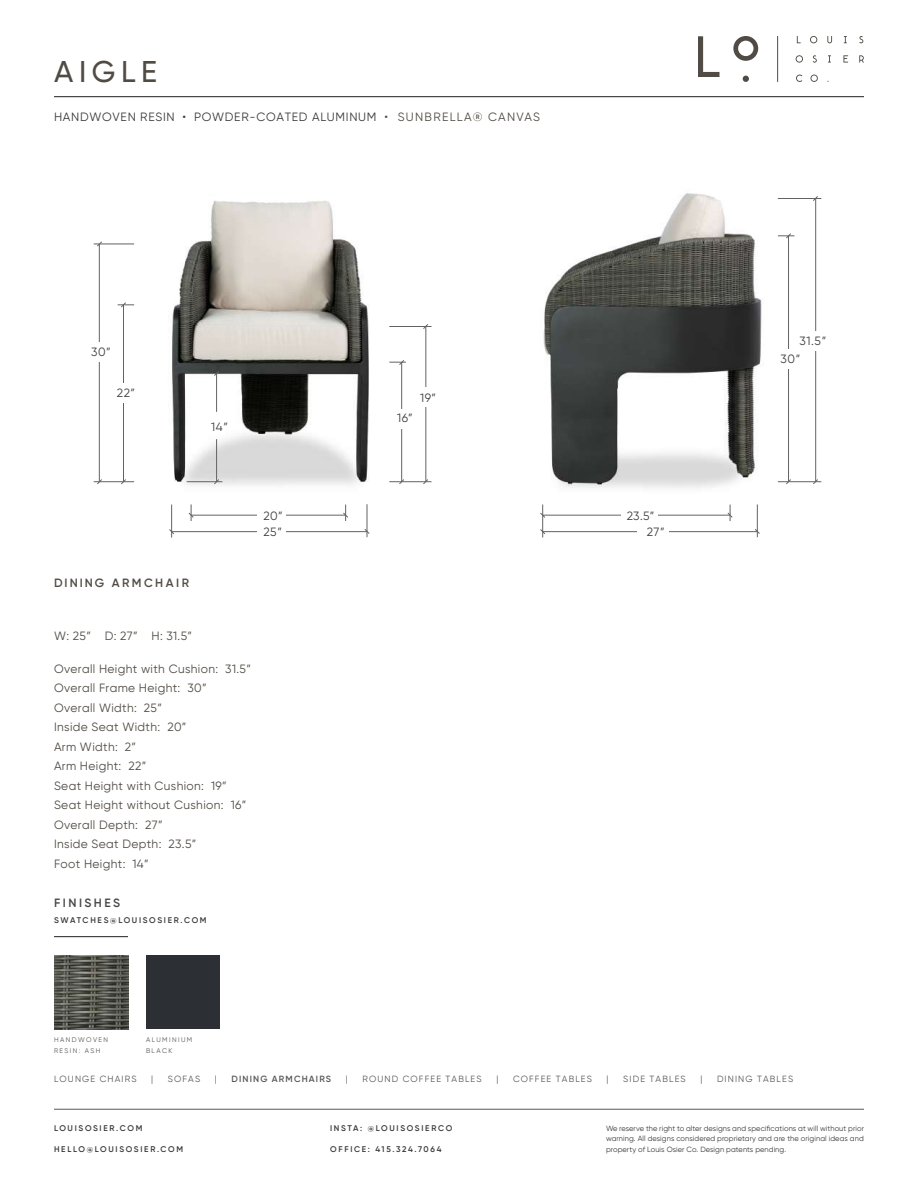
<style>
.page{position:relative;width:918px;height:1188px;background:#fff}
.page>*{position:absolute;margin:0;border:0;box-sizing:border-box;transform-origin:0 0}
.t1{font:500 30px "Gilroy";letter-spacing:.185em;color:#504b44}
.t2{font:12px/19.5px "Gilroy";letter-spacing:.03em;color:#504b44}
.t3{font:12px "Gilroy";letter-spacing:.06em;color:#383a39}
.t4{font:12px/16.5px "Gilroy";letter-spacing:.05em;color:#3e3e3f}
.t5{font:600 12px "Gilroy";letter-spacing:.205em;color:#504b44}
.t6{font:600 12px "Gilroy";letter-spacing:.21em;color:#454647}
.t7{font:9px "Gilroy";letter-spacing:.125em;color:#595855}
.t8{font:600 9px "Gilroy";letter-spacing:.125em;color:#595855}
.t9{font:600 8.25px "Gilroy";letter-spacing:.205em;color:#383a39}
.t10{font:7.5px/10.5px "Gilroy";letter-spacing:.01em;color:#383a39;text-align:justify}
.t11{font:6.75px/10.5px "Gilroy";letter-spacing:.21em;color:#595855}
.s1{color:#504b44}
</style>
<div class="page">
<img style="left:93px;top:200px;width:339px;height:338px">
<img style="left:540px;top:193px;width:282px;height:345px">
<hr style="left:54px;top:1109px;width:810px;height:1px;background:#595855">
<svg style="left:810px;top:36px;width:7px;height:7px"></svg>
<svg style="left:827px;top:36px;width:5px;height:7px"></svg>
<svg style="left:844px;top:36px;width:3px;height:7px"></svg>
<svg style="left:859px;top:36px;width:4px;height:7px"></svg>
<svg style="left:796px;top:55px;width:7px;height:8px"></svg>
<svg style="left:813px;top:55px;width:4px;height:8px"></svg>
<svg style="left:828px;top:55px;width:3px;height:8px"></svg>
<svg style="left:843px;top:55px;width:5px;height:8px"></svg>
<svg style="left:859px;top:55px;width:5px;height:8px"></svg>
<svg style="left:796px;top:75px;width:6px;height:7px"></svg>
<svg style="left:810px;top:75px;width:8px;height:7px"></svg>
<hr style="left:777px;top:36px;width:1px;height:46px;background:#504b44">
<svg style="left:698px;top:36px;width:21px;height:41px"></svg>
<svg style="left:733px;top:36px;width:25px;height:25px"></svg>
<svg style="left:743px;top:76px;width:6px;height:6px"></svg>
<hr style="left:54px;top:96px;width:810px;height:1px;background:#231f20">
<hr style="left:191px;top:515px;width:155px;height:1px;background:#636366">
<svg style="left:343px;top:505px;width:5px;height:16px"></svg>
<div style="left:258px;top:507px;width:28px;height:17px;background:#fff"></div>
<hr style="left:171px;top:505px;width:1px;height:33px;background:#636366">
<svg style="left:169px;top:529px;width:5px;height:5px"></svg>
<svg style="left:188px;top:504px;width:6px;height:17px"></svg>
<hr style="left:172px;top:531px;width:195px;height:1px;background:#636366">
<div style="left:258px;top:524px;width:28px;height:16px;background:#fff"></div>
<hr style="left:367px;top:504px;width:1px;height:33px;background:#636366">
<svg style="left:364px;top:529px;width:6px;height:5px"></svg>
<hr style="left:187px;top:481px;width:35px;height:1px;background:#636366">
<svg style="left:214px;top:479px;width:5px;height:5px"></svg>
<hr style="left:216px;top:439px;width:1px;height:43px;background:#636366">
<svg style="left:214px;top:371px;width:5px;height:5px"></svg>
<hr style="left:401px;top:362px;width:1px;height:120px;background:#636366">
<hr style="left:389px;top:326px;width:42px;height:1px;background:#636366">
<svg style="left:423px;top:324px;width:5px;height:5px"></svg>
<hr style="left:426px;top:327px;width:1px;height:155px;background:#636366">
<hr style="left:389px;top:481px;width:42px;height:1px;background:#636366">
<svg style="left:423px;top:479px;width:5px;height:5px"></svg>
<svg style="left:399px;top:479px;width:5px;height:5px"></svg>
<svg style="left:389px;top:360px;width:17px;height:5px"></svg>
<div style="left:423px;top:388px;width:10px;height:19px;background:#fff"></div>
<div style="left:397px;top:409px;width:9px;height:19px;background:#fff"></div>
<hr style="left:123px;top:305px;width:1px;height:177px;background:#636366">
<svg style="left:121px;top:479px;width:5px;height:5px"></svg>
<div style="left:119px;top:384px;width:10px;height:19px;background:#fff"></div>
<hr style="left:94px;top:481px;width:40px;height:1px;background:#636366">
<svg style="left:97px;top:479px;width:5px;height:5px"></svg>
<hr style="left:99px;top:244px;width:1px;height:238px;background:#636366">
<hr style="left:94px;top:244px;width:40px;height:1px;background:#636366">
<svg style="left:97px;top:241px;width:5px;height:6px"></svg>
<div style="left:95px;top:343px;width:9px;height:19px;background:#fff"></div>
<svg style="left:118px;top:302px;width:16px;height:6px"></svg>
<hr style="left:216px;top:373px;width:1px;height:39px;background:#636366">
<hr style="left:543px;top:515px;width:187px;height:1px;background:#636366">
<div style="left:622px;top:507px;width:36px;height:17px;background:#fff"></div>
<hr style="left:542px;top:505px;width:1px;height:32px;background:#636366">
<svg style="left:540px;top:529px;width:5px;height:5px"></svg>
<svg style="left:727px;top:505px;width:6px;height:16px"></svg>
<svg style="left:540px;top:513px;width:5px;height:5px"></svg>
<hr style="left:543px;top:531px;width:214px;height:1px;background:#636366">
<div style="left:638px;top:524px;width:31px;height:16px;background:#fff"></div>
<hr style="left:757px;top:505px;width:1px;height:32px;background:#636366">
<svg style="left:755px;top:529px;width:5px;height:5px"></svg>
<hr style="left:788px;top:236px;width:1px;height:246px;background:#636366">
<hr style="left:778px;top:198px;width:43px;height:1px;background:#636366">
<svg style="left:813px;top:196px;width:5px;height:5px"></svg>
<hr style="left:815px;top:198px;width:1px;height:284px;background:#636366">
<hr style="left:778px;top:481px;width:43px;height:1px;background:#636366">
<svg style="left:813px;top:479px;width:5px;height:5px"></svg>
<svg style="left:786px;top:479px;width:5px;height:5px"></svg>
<svg style="left:778px;top:233px;width:16px;height:6px"></svg>
<div style="left:811px;top:332px;width:10px;height:19px;background:#fff"></div>
<div style="left:784px;top:349px;width:9px;height:19px;background:#fff"></div>
<hr style="left:54px;top:936px;width:74px;height:1px;background:#231f20">
<div style="left:146px;top:955px;width:74px;height:74px;background:#2c2f33"></div>
<img style="left:54px;top:955px;width:74px;height:74px">
<h1 class="t1" style="left:54px;top:53px;width:104px">AIGLE</h1>
<p class="t3" style="left:54px;top:109px;width:488px">HANDWOVEN RESIN • POWDER-COATED ALUMINUM <span class="s1">• SUNBRELLA® CANVAS</span></p>
<p class="t4" style="left:91px;top:344px;width:21px">30”</p>
<p class="t4" style="left:117px;top:384px;width:20px">22”</p>
<p class="t4" style="left:211px;top:418px;width:18px">1 4 ”</p>
<p class="t5" style="left:54px;top:575px;width:137px">DINING ARMCHAIR</p>
<p class="t4" style="left:263px;top:507px;width:21px">20”<br>25”</p>
<p class="t2" style="left:54px;top:626px;width:140px">W: 25” D: 27” H: 31.5”</p>
<p class="t2" style="left:54px;top:659px;width:198px">Overall Height with Cushion: 31.5”<br>Overall Frame Height: 30”<br>Overall Width: 25”<br>Inside Seat Width: 20”<br>Arm Width: 2”<br>Arm Height: 22”<br>Seat Height with Cushion: 19”<br>Seat Height without Cushion: 16”<br>Overall Depth: 27”<br>Inside Seat Depth: 23.5”<br>Foot Height: 14”</p>
<p class="t6" style="left:54px;top:895px;width:68px">FINISHES</p>
<p class="t9" style="left:54px;top:915px;width:154px">SWATCHES@LOUISOSIER.COM</p>
<p class="t4" style="left:397px;top:410px;width:17px">16”</p>
<p class="t4" style="left:420px;top:389px;width:18px">19”</p>
<p class="t4" style="left:647px;top:507px;width:19px;text-indent:-20px">23.5”<br>27”</p>
<p class="t4" style="left:781px;top:332px;width:47px;line-height:18px;text-indent:19px">31.5”<br>30”</p>
<p class="t11" style="left:54px;top:1035px;width:56px">HANDWOVEN<br>RESIN: ASH</p>
<p class="t11" style="left:146px;top:1035px;width:48px">ALUMINIUM<br>BLACK</p>
<p class="t7" style="left:54px;top:1073px;width:84px">LOUNGE CHAIRS</p>
<p class="t7" style="left:151px;top:1073px;width:4px">|</p>
<p class="t7" style="left:168px;top:1073px;width:34px">SOFAS</p>
<p class="t7" style="left:215px;top:1073px;width:4px">|</p>
<p class="t8" style="left:232px;top:1073px;width:101px">DINING ARMCHAIRS</p>
<p class="t7" style="left:346px;top:1073px;width:4px">|</p>
<p class="t7" style="left:363px;top:1073px;width:121px">ROUND COFFEE TABLES</p>
<p class="t7" style="left:496px;top:1073px;width:4px">|</p>
<p class="t7" style="left:513px;top:1073px;width:80px">COFFEE TABLES</p>
<p class="t7" style="left:607px;top:1073px;width:4px">|</p>
<p class="t7" style="left:623px;top:1073px;width:64px">SIDE TABLES</p>
<p class="t7" style="left:700px;top:1073px;width:4px">|</p>
<p class="t7" style="left:717px;top:1073px;width:78px">DINING TABLES</p>
<p class="t9" style="left:54px;top:1123px;width:90px">LOUISOSIER.COM</p>
<p class="t9" style="left:54px;top:1144px;width:131px">HELLO@LOUISOSIER.COM</p>
<p class="t9" style="left:330px;top:1123px;width:124px">INSTA: @LOUISOSIERCO</p>
<p class="t9" style="left:330px;top:1144px;width:113px">OFFICE: 415.324.7064</p>
<p class="t10" style="left:606px;top:1123px;width:260px">We reserve the right to alter designs and specifications at will without prior warning. All designs considered proprietary and are the original ideas and property of Louis Osier Co. Design patents pending.</p>
</div>
